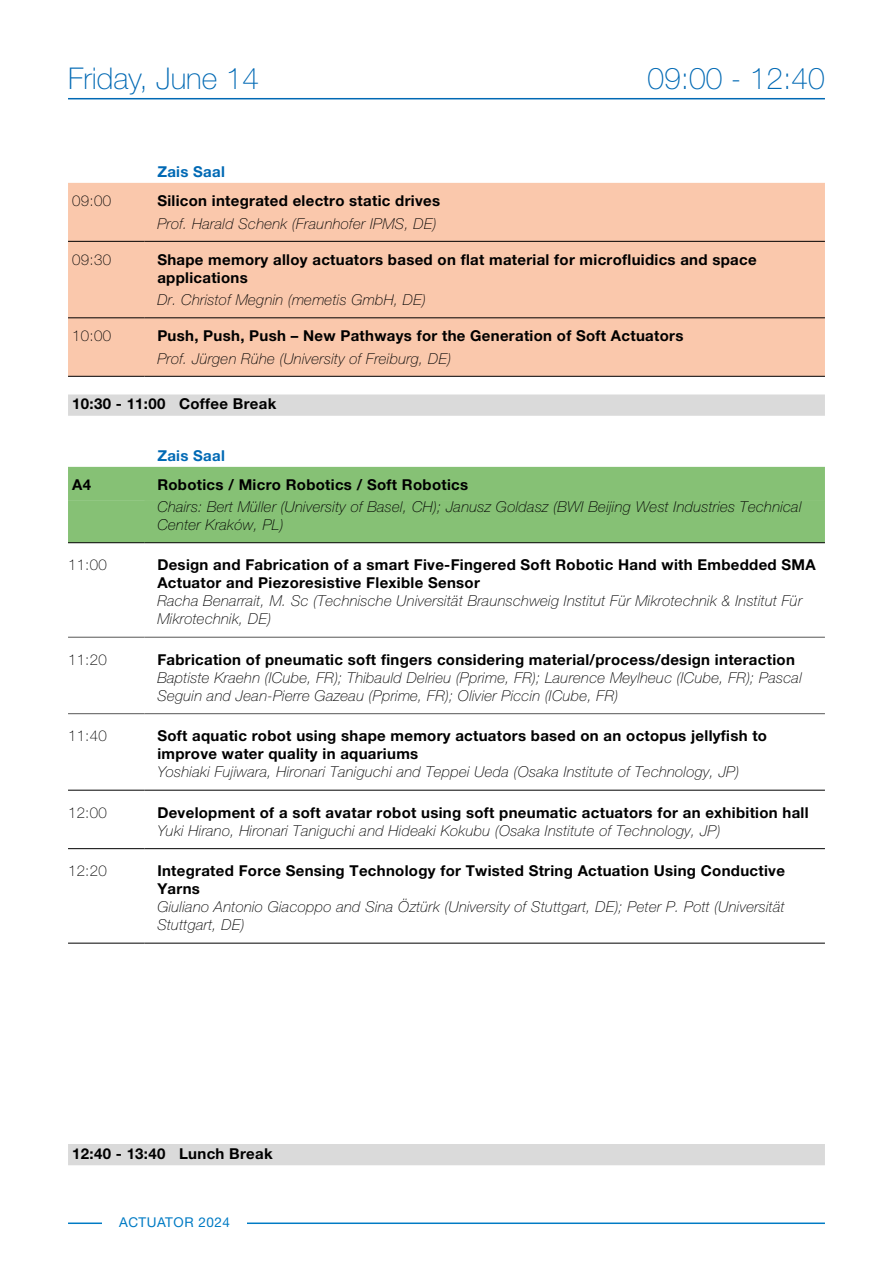
<style>
.page{position:relative;width:893px;height:1263px;background:#fff}
.page>*{position:absolute;margin:0;border:0;box-sizing:border-box;transform-origin:0 0}
.t1{font:100 30px "Helvetica Neue LT Pro";color:#0069b4}
.t2{font:italic 100 15px/18px "Helvetica Neue LT Pro";letter-spacing:.02em;color:#000}
.t3{font:700 15px/18px "Helvetica Neue LT Pro";letter-spacing:.02em;color:#000}
.t4{font:100 15px "Helvetica Neue LT Pro";letter-spacing:.02em;color:#000}
.t5{font:700 15px "Helvetica Neue LT Pro";letter-spacing:.02em;color:#0069b4}
.t6{font:13.5px "Helvetica Neue LT Std";letter-spacing:.04em;color:#007bc4}
</style>
<div class="page">
<hr style="left:68px;top:1222px;width:757px;height:2px;background:#007bc4">
<div style="left:102px;top:1213px;width:145px;height:22px;background:#fff"></div>
<hr style="left:68px;top:98px;width:757px;height:1px;background:#0069b4">
<div style="left:68px;top:1144px;width:757px;height:21px;background:#dadada"></div>
<div style="left:68px;top:183px;width:757px;height:193px;background:#fac8ac"></div>
<div style="left:68px;top:467px;width:757px;height:75px;background:#86c175"></div>
<hr style="left:68px;top:637px;width:77px;height:1px;background:#575756">
<hr style="left:145px;top:637px;width:680px;height:1px;background:#575756">
<hr style="left:68px;top:713px;width:77px;height:1px;background:#575756">
<hr style="left:145px;top:713px;width:680px;height:1px;background:#575756">
<hr style="left:68px;top:790px;width:77px;height:1px;background:#000">
<hr style="left:145px;top:790px;width:680px;height:1px;background:#000">
<hr style="left:68px;top:241px;width:77px;height:1px;background:#000">
<hr style="left:145px;top:241px;width:680px;height:1px;background:#000">
<hr style="left:68px;top:317px;width:77px;height:1px;background:#000">
<hr style="left:145px;top:317px;width:680px;height:1px;background:#000">
<hr style="left:68px;top:376px;width:77px;height:1px;background:#000">
<hr style="left:145px;top:376px;width:680px;height:1px;background:#000">
<hr style="left:68px;top:542px;width:77px;height:1px;background:#000">
<hr style="left:145px;top:542px;width:680px;height:1px;background:#000">
<hr style="left:68px;top:848px;width:77px;height:1px;background:#000">
<hr style="left:145px;top:848px;width:680px;height:1px;background:#000">
<hr style="left:68px;top:943px;width:77px;height:1px;background:#000">
<hr style="left:145px;top:943px;width:680px;height:1px;background:#000">
<hr style="left:145px;top:500px;width:680px;height:1px;background:#86c175">
<div style="left:68px;top:394px;width:757px;height:22px;background:#dadada"></div>
<h1 class="t1" style="left:68px;top:62px;width:193px">Friday, June 14</h1>
<h1 class="t1" style="left:648px;top:62px;width:179px">09:00 - 12:40</h1>
<p class="t5" style="left:157px;top:162px;width:69px">Zais Saal</p>
<p class="t4" style="left:72px;top:192px;width:40px">09:00</p>
<p class="t3" style="left:157px;top:192px;width:284px">Silicon integrated electro static drives</p>
<p class="t2" style="left:157px;top:214px;width:281px">Prof. Harald Schenk (Fraunhofer IPMS, DE)</p>
<p class="t4" style="left:72px;top:251px;width:40px">09:30</p>
<p class="t3" style="left:157px;top:250px;width:601px">Shape memory alloy actuators based on flat material for microfluidics and space applications</p>
<p class="t2" style="left:157px;top:291px;width:270px">Dr. Christof Megnin (memetis GmbH, DE)</p>
<p class="t4" style="left:72px;top:327px;width:40px">10:00</p>
<p class="t3" style="left:157px;top:327px;width:528px">Push, Push, Push – New Pathways for the Generation of Soft Actuators</p>
<p class="t2" style="left:157px;top:349px;width:295px">Prof. Jürgen Rühe (University of Freiburg, DE)</p>
<p class="t3" style="left:72px;top:395px;width:206px">10:30 - 11:00 Coffee Break</p>
<p class="t5" style="left:157px;top:446px;width:69px">Zais Saal</p>
<p class="t3" style="left:72px;top:476px;width:20px">A4</p>
<p class="t3" style="left:157px;top:476px;width:312px">Robotics / Micro Robotics / Soft Robotics</p>
<p class="t2" style="left:157px;top:498px;width:646px">Chairs: Bert Müller (University of Basel, CH); Janusz Goldasz (BWI Beijing West Industries Technical<br>Center Kraków, PL)</p>
<p class="t4" style="left:68px;top:556px;width:40px">11:00</p>
<p class="t3" style="left:157px;top:556px;width:660px">Design and Fabrication of a smart Five-Fingered Soft Robotic Hand with Embedded SMA<br>Actuator and Piezoresistive Flexible Sensor</p>
<p class="t2" style="left:157px;top:592px;width:646px">Racha Benarrait, M. Sc (Technische Universität Braunschweig Institut Für Mikrotechnik &amp; Institut Für<br>Mikrotechnik, DE)</p>
<p class="t4" style="left:68px;top:651px;width:40px">11:20</p>
<p class="t3" style="left:157px;top:650px;width:639px">Fabrication of pneumatic soft fingers considering material/process/design interaction</p>
<p class="t2" style="left:157px;top:668px;width:646px">Baptiste Kraehn (ICube, FR); Thibauld Delrieu (Pprime, FR); Laurence Meylheuc (ICube, FR); Pascal<br>Seguin and Jean-Pierre Gazeau (Pprime, FR); Olivier Piccin (ICube, FR)</p>
<p class="t4" style="left:68px;top:727px;width:40px">11:40</p>
<p class="t3" style="left:157px;top:727px;width:611px">Soft aquatic robot using shape memory actuators based on an octopus jellyfish to improve water quality in aquariums</p>
<p class="t2" style="left:157px;top:763px;width:583px">Yoshiaki Fujiwara, Hironari Taniguchi and Teppei Ueda (Osaka Institute of Technology, JP)</p>
<p class="t4" style="left:68px;top:804px;width:40px">12:00</p>
<p class="t3" style="left:157px;top:803px;width:653px">Development of a soft avatar robot using soft pneumatic actuators for an exhibition hall</p>
<p class="t2" style="left:157px;top:821px;width:565px">Yuki Hirano, Hironari Taniguchi and Hideaki Kokubu (Osaka Institute of Technology, JP)</p>
<p class="t4" style="left:68px;top:862px;width:40px">12:20</p>
<p class="t3" style="left:157px;top:862px;width:629px">Integrated Force Sensing Technology for Twisted String Actuation Using Conductive<br>Yarns</p>
<p class="t2" style="left:157px;top:898px;width:629px">Giuliano Antonio Giacoppo and Sina Öztürk (University of Stuttgart, DE); Peter P. Pott (Universität<br>Stuttgart, DE)</p>
<p class="t3" style="left:72px;top:1144px;width:202px">12:40 - 13:40 Lunch Break</p>
<p class="t6" style="left:119px;top:1214px;width:113px">ACTUATOR 2024</p>
</div>
